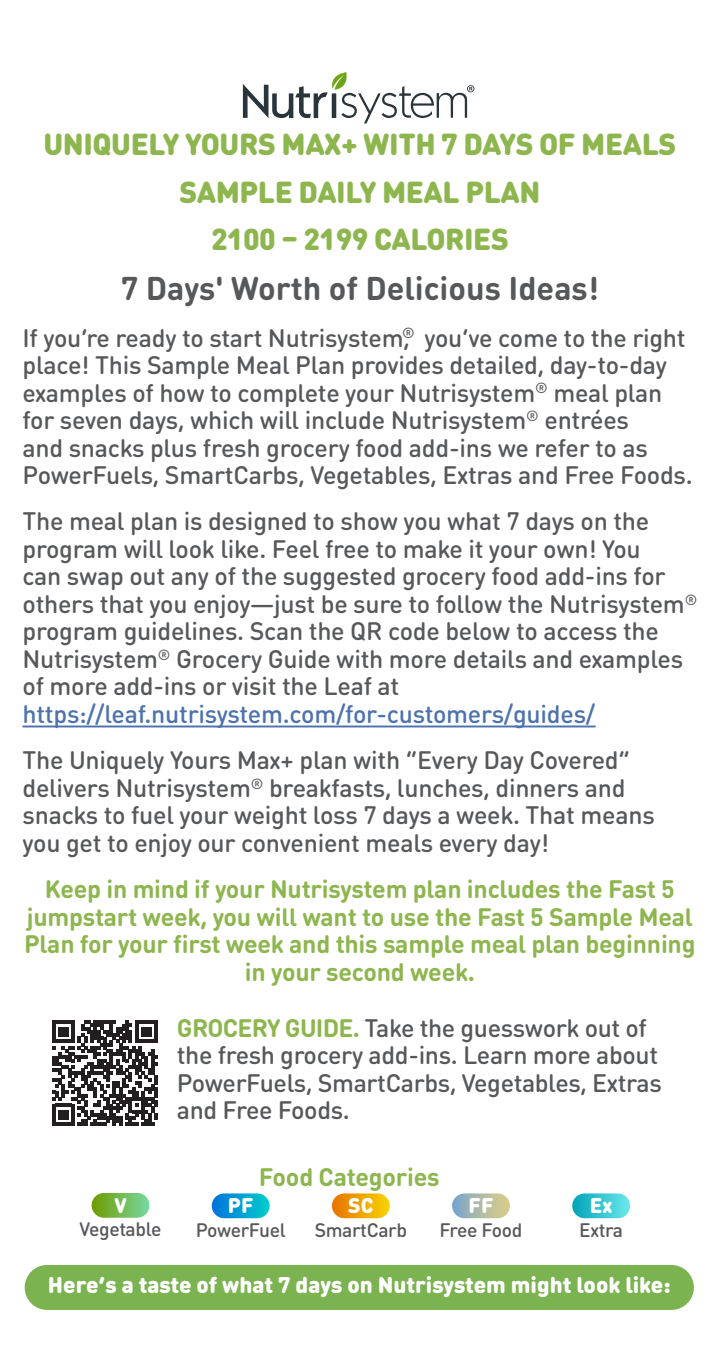
<style>
.page{position:relative;width:720px;height:1350px;background:#fff}
.page>*{position:absolute;margin:0;border:0;box-sizing:border-box;transform-origin:0 0}
.t1{font:700 32.5px "DIN Round OT";color:#57585a}
.t2{font:900 30px "DIN Round OT";letter-spacing:-.015em;color:#8eb64e}
.Intro_Paragraph-2{font:500 25px/27.5px "DIN Round OT";letter-spacing:-.01em;color:#57585a}
.Intro_Header-2{font:700 25px/27.5px "DIN Round OT";letter-spacing:-.01em;color:#8eb64e;text-align:center}
.Intro_Header2{font:500 25px/27.5px "DIN Round OT";letter-spacing:-.015em;color:#57585a}
.green_CTA{font:900 22.5px "DIN Round OT";color:#fff}
.t3{font:900 21px "DIN Round OT";color:#fff}
.Category_Label{font:500 19.25px "DIN Round OT";letter-spacing:-.02em;color:#57585a}
.s1{color:#4d72ac}
.s2{font-weight:700;color:#8eb64e}
</style>
<div class="page">
<svg style="left:243px;top:72px;width:231px;height:52px"></svg>
<hr style="left:22px;top:726px;width:574px;height:1px;background:#4d72ac">
<div style="left:452px;top:1193px;width:58px;height:25px;background:linear-gradient(to right,#7aa3cb,#dfd08a);border-radius:12px"></div>
<div style="left:572px;top:1193px;width:58px;height:25px;background:linear-gradient(to right,#00a3b8,#6de7eb);border-radius:12px"></div>
<div style="left:92px;top:1193px;width:58px;height:25px;background:linear-gradient(to right,#6a9a00,#80dba6);border-radius:12px"></div>
<svg style="left:212px;top:1193px;width:58px;height:25px"></svg>
<div style="left:332px;top:1193px;width:58px;height:25px;background:linear-gradient(to right,#e77200,#f9d40b);border-radius:12px"></div>
<div style="left:25px;top:1265px;width:669px;height:45px;background:#7bb350;border-radius:23px"></div>
<svg style="left:52px;top:1021px;width:106px;height:105px"></svg>
<p class="t2" style="left:44px;top:124px;width:634px">UNIQUELY YOURS MAX+ WITH 7 DAYS OF MEALS</p>
<p class="t2" style="left:180px;top:172px;width:362px">SAMPLE DAILY MEAL PLAN</p>
<p class="t2" style="left:211px;top:219px;width:299px">2100 – 2199 CALORIES</p>
<p class="t1" style="left:121px;top:267px;width:480px">7 Days' Worth of Delicious Ideas!</p>
<p class="Intro_Paragraph-2" style="left:22px;top:323px;width:672px">If you’re ready to start Nutrisystem,<sup>®</sup> you’ve come to the right place! This Sample Meal Plan provides detailed, day-to-day examples of how to complete your Nutrisystem<sup>®</sup> meal plan for seven days, which will include Nutrisystem<sup>®</sup> entrées<br>and snacks plus fresh grocery food add-ins we refer to as PowerFuels, SmartCarbs, Vegetables, Extras and Free Foods.</p>
<p class="Intro_Paragraph-2" style="left:22px;top:507px;width:676px">The meal plan is designed to show you what 7 days on the program will look like. Feel free to make it your own! You<br>can swap out any of the suggested grocery food add-ins for others that you enjoy—just be sure to follow the Nutrisystem<sup>® </sup>program guidelines. Scan the QR code below to access the Nutrisystem<sup>®</sup> Grocery Guide with more details and examples of more add-ins or visit the Leaf at <span class="s1">https://leaf.nutrisystem.com/for-customers/guides/</span></p>
<p class="Intro_Paragraph-2" style="left:22px;top:746px;width:634px">The Uniquely Yours Max+ plan with “Every Day Covered” delivers Nutrisystem<sup>®</sup> breakfasts, lunches, dinners and snacks to fuel your weight loss 7 days a week. That means you get to enjoy our convenient meals every day!</p>
<p class="Intro_Header-2" style="left:24px;top:875px;width:673px">Keep in mind if your Nutrisystem plan includes the Fast 5 jumpstart week, you will want to use the Fast 5 Sample Meal Plan for your first week and this sample meal plan beginning in your second week.</p>
<p class="Intro_Header2" style="left:177px;top:1014px;width:487px"><span class="s2">GROCERY GUIDE.</span> Take the guesswork out of the fresh grocery add-ins. Learn more about PowerFuels, SmartCarbs, Vegetables, Extras and Free Foods.</p>
<p class="t3" style="left:114px;top:1191px;width:14px">V</p>
<p class="Category_Label" style="left:80px;top:1217px;width:83px">Vegetable</p>
<p class="Intro_Header-2" style="left:259px;top:1163px;width:182px">Food Categories</p>
<p class="t3" style="left:228px;top:1192px;width:27px">PF</p>
<p class="Category_Label" style="left:196px;top:1217px;width:91px">PowerFuel</p>
<p class="t3" style="left:348px;top:1192px;width:27px">SC</p>
<p class="Category_Label" style="left:315px;top:1217px;width:94px">SmartCarb</p>
<p class="t3" style="left:469px;top:1192px;width:26px">FF</p>
<p class="Category_Label" style="left:439px;top:1217px;width:85px">Free Food</p>
<p class="t3" style="left:590px;top:1192px;width:24px">Ex</p>
<p class="Category_Label" style="left:579px;top:1217px;width:46px">Extra</p>
<p class="green_CTA" style="left:48px;top:1270px;width:624px">Here’s a taste of what 7 days on Nutrisystem might look like:</p>
</div>
